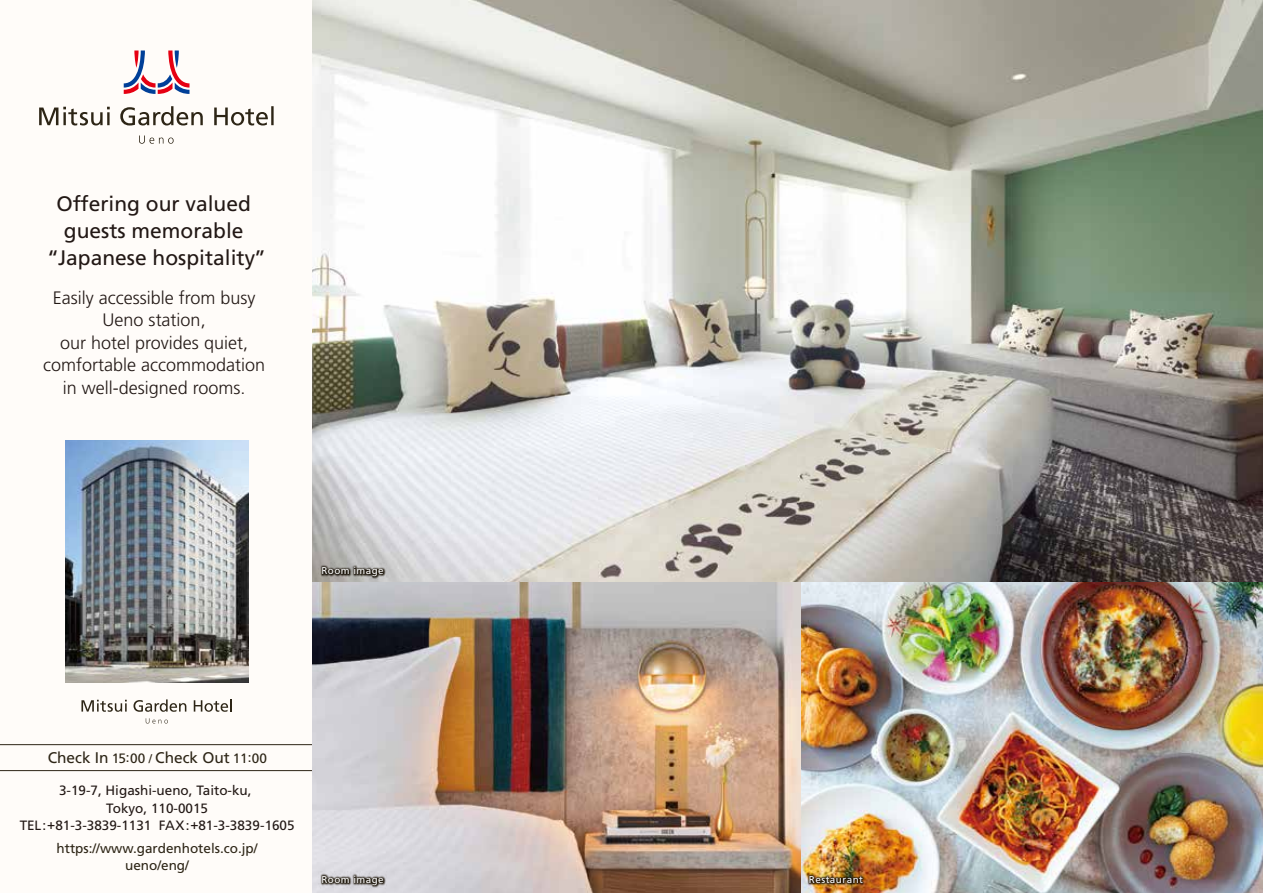
<style>
.page{position:relative;width:1263px;height:893px;background:#fff}
.page>*{position:absolute;margin:0;border:0;box-sizing:border-box;transform-origin:0 0}
.t1{font:21px/27px "Frutiger";color:#221815;text-align:center}
.t2{font:300 18px/22.5px "Frutiger";color:#221815;text-align:center}
.t3{font:15.45px "Frutiger";color:#2d2516}
.t4{font:13.5px/17.9px "Frutiger";color:#221815;text-align:center}
.t5{font:13.5px/16.5px "Frutiger";color:#2d2516;text-align:center}
.t6{font:9.9px "Frutiger";letter-spacing:.045em;color:#fff}
.s1{font-size:13.5px}
.s2{font-size:12.45px}
</style>
<div class="page">
<div style="left:0;top:0;width:313px;height:893px;background:#fffcf9"></div>
<hr style="left:0;top:744px;width:332px;height:1px;background:#2d2516">
<hr style="left:0;top:770px;width:332px;height:1px;background:#2d2516">
<img style="left:313px;top:0;width:950px;height:893px">
<img style="left:65px;top:440px;width:183px;height:242px">
<svg style="left:124px;top:51px;width:65px;height:43px"></svg>
<svg style="left:39px;top:106px;width:235px;height:19px"></svg>
<svg style="left:139px;top:136px;width:35px;height:8px"></svg>
<img style="left:312px;top:511px;width:128px;height:120px">
<img style="left:312px;top:820px;width:128px;height:73px">
<img style="left:753px;top:820px;width:166px;height:73px">
<svg style="left:146px;top:718px;width:22px;height:6px"></svg>
<svg style="left:81px;top:700px;width:46px;height:12px"></svg>
<svg style="left:134px;top:699px;width:52px;height:13px"></svg>
<svg style="left:194px;top:699px;width:38px;height:13px"></svg>
<p class="t1" style="left:48px;top:190px;width:218px">Offering our valued guests memorable ‘‘Japanese hospitality’’</p>
<p class="t2" style="left:43px;top:286px;width:223px">Easily accessible from busy<br>Ueno station,<br>our hotel provides quiet, comfortable accommodation in well-designed rooms.</p>
<p class="t6" style="left:321px;top:565px;width:64px">Room image</p>
<p class="t3" style="left:48px;top:748px;width:221px">Check In <span class="s1">15:00</span> <span class="s2">/</span> Check Out <span class="s1">11:00</span></p>
<p class="t4" style="left:20px;top:781px;width:276px">3-19-7, Higashi-ueno, Taito-ku,<br>Tokyo, 110-0015<br>TEL:+81-3-3839-1131 FAX:+81-3-3839-1605</p>
<p class="t5" style="left:57px;top:840px;width:203px">https://www.gardenhotels.co.jp/ ueno/eng/</p>
<p class="t6" style="left:321px;top:874px;width:64px">Room image</p>
<p class="t6" style="left:809px;top:874px;width:56px">Restaurant</p>
</div>
